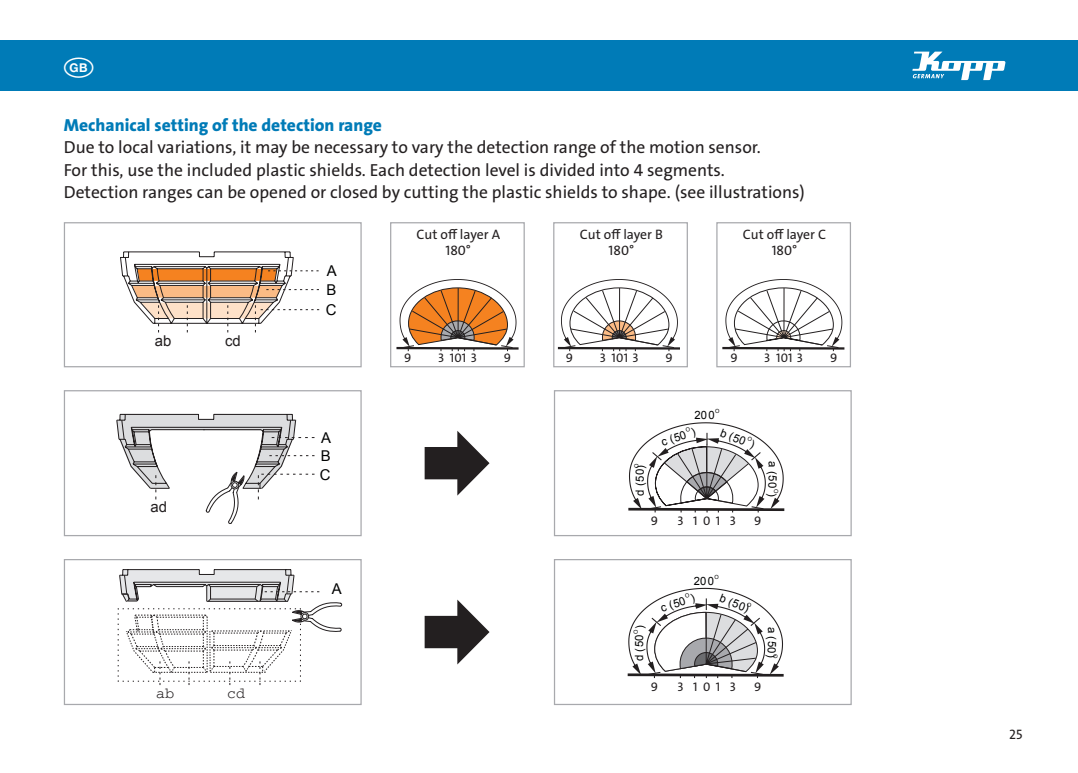
<style>
.page{position:relative;width:1078px;height:773px;background:#fff}
.page>*{position:absolute;margin:0;border:0;box-sizing:border-box;transform-origin:0 0}
.t1{font:17.5px/22.5px "The Sans LP5 Plain";color:#231f20}
.t2{font:17.5px "The Sans LP8 Ex Bld";color:#007bb7}
.t3{font:15px "Arial";color:#231f20}
.t4{font:15px/19.5px "Arial";color:#010202;text-align:justify}
.t5{font:14.75px/18.2px "Arial";color:#010202;text-align:justify}
.t6{font:14.75px "Courier";color:#231f20}
.t7{font:14.75px "Arial";color:#231f20}
.t8{font:13.75px/16.5px "The Sans LP5 Plain";color:#231f20;text-align:center}
.t9{font:12.5px "The Sans LP5 Plain";letter-spacing:.02em;color:#231f20}
.t10{font:11.5px "Arial";letter-spacing:.055em;color:#010202}
.t11{font:5.75px "Arial";color:#010202}
</style>
<div class="page">
<div style="left:0;top:40px;width:1077px;height:51px;background:#007bb7"></div>
<svg style="left:912px;top:52px;width:93px;height:28px"></svg>
<div style="left:64px;top:222px;width:297px;height:145px;border:1px solid #a8a9ad"></div>
<svg style="left:120px;top:251px;width:199px;height:81px"></svg>
<svg style="left:116px;top:413px;width:198px;height:111px"></svg>
<div style="left:64px;top:390px;width:297px;height:146px;border:1px solid #a8a9ad"></div>
<div style="left:64px;top:559px;width:297px;height:146px;border:1px solid #a8a9ad"></div>
<svg style="left:117px;top:569px;width:225px;height:116px"></svg>
<div style="left:390px;top:222px;width:134px;height:145px;border:1px solid #a8a9ad"></div>
<div style="left:553px;top:222px;width:134px;height:145px;border:1px solid #a8a9ad"></div>
<div style="left:716px;top:222px;width:134px;height:145px;border:1px solid #a8a9ad"></div>
<hr style="left:396px;top:347px;width:122px;height:2px;background:#231f20">
<svg style="left:399px;top:279px;width:117px;height:73px"></svg>
<hr style="left:557px;top:347px;width:122px;height:2px;background:#231f20">
<svg style="left:561px;top:279px;width:116px;height:73px"></svg>
<hr style="left:722px;top:347px;width:122px;height:2px;background:#231f20">
<svg style="left:725px;top:279px;width:117px;height:73px"></svg>
<svg style="left:424px;top:431px;width:65px;height:64px"></svg>
<svg style="left:424px;top:599px;width:65px;height:65px"></svg>
<div style="left:553px;top:390px;width:298px;height:146px;border:1px solid #a8a9ad"></div>
<div style="left:553px;top:559px;width:298px;height:146px;border:1px solid #a8a9ad"></div>
<hr style="left:627px;top:673px;width:156px;height:3px;background:#231f20">
<svg style="left:628px;top:422px;width:155px;height:91px"></svg>
<svg style="left:628px;top:587px;width:154px;height:92px"></svg>
<p class="t2" style="left:64px;top:114px;width:319px">Mechanical setting of the detection range</p>
<p class="t1" style="left:64px;top:136px;width:742px">Due to local variations, it may be necessary to vary the detection range of the motion sensor.<br>For this, use the included plastic shields. Each detection level is divided into 4 segments.<br>Detection ranges can be opened or closed by cutting the plastic shields to shape. (see illustrations)</p>
<p class="t3" style="left:155px;top:330px;width:18px">ab</p>
<p class="t3" style="left:225px;top:330px;width:17px">cd</p>
<p class="t7" style="left:151px;top:496px;width:18px">ad</p>
<p class="t6" style="left:156px;top:685px;width:19px">ab</p>
<p class="t6" style="left:227px;top:685px;width:19px">cd</p>
<p class="t4" style="left:325px;top:261px;width:13px">A B C</p>
<p class="t5" style="left:320px;top:428px;width:13px">A B C</p>
<p class="t5" style="left:332px;top:580px;width:11px">A</p>
<p class="t8" style="left:416px;top:226px;width:85px">Cut off layer A<br>180°</p>
<p class="t8" style="left:579px;top:226px;width:84px">Cut off layer B<br>180°</p>
<p class="t8" style="left:742px;top:226px;width:85px">Cut off layer C<br>180°</p>
<p class="t9" style="left:404px;top:350px;width:9px">9</p>
<p class="t9" style="left:438px;top:350px;width:40px">3 101 3</p>
<p class="t9" style="left:503px;top:350px;width:9px">9</p>
<p class="t9" style="left:565px;top:350px;width:9px">9</p>
<p class="t9" style="left:599px;top:350px;width:40px">3 101 3</p>
<p class="t9" style="left:665px;top:350px;width:9px">9</p>
<p class="t9" style="left:730px;top:350px;width:9px">9</p>
<p class="t9" style="left:764px;top:350px;width:40px">3 101 3</p>
<p class="t9" style="left:829px;top:350px;width:9px">9</p>
<p class="t10" style="left:694px;top:407px;width:21px">200</p>
<p class="t11" style="left:715px;top:407px;width:6px">O</p>
<p class="t10" style="left:631px;top:495px;width:32px;rotate:-89deg">d (50)</p>
<p class="t10" style="left:659px;top:434px;width:37px;rotate:-18deg">c (50 )</p>
<p class="t10" style="left:723px;top:424px;width:37px;rotate:21deg">b (50 )</p>
<p class="t10" style="left:780px;top:461px;width:37px;rotate:91deg">a (50 )</p>
<p class="t9" style="left:650px;top:512px;width:9px">9</p>
<p class="t9" style="left:677px;top:512px;width:60px">3 101 3</p>
<p class="t9" style="left:754px;top:512px;width:9px">9</p>
<p class="t10" style="left:693px;top:572px;width:21px">200</p>
<p class="t11" style="left:714px;top:572px;width:6px">O</p>
<p class="t10" style="left:630px;top:660px;width:37px;rotate:-89deg">d (50 )</p>
<p class="t10" style="left:658px;top:600px;width:37px;rotate:-18deg">c (50 )</p>
<p class="t10" style="left:722px;top:590px;width:32px;rotate:21deg">b (50)</p>
<p class="t10" style="left:780px;top:627px;width:32px;rotate:91deg">a (50)</p>
<p class="t9" style="left:650px;top:679px;width:9px">9</p>
<p class="t9" style="left:677px;top:679px;width:60px">3 101 3</p>
<p class="t9" style="left:754px;top:679px;width:9px">9</p>
<p class="t8" style="left:1009px;top:726px;width:15px">25</p>
</div>
